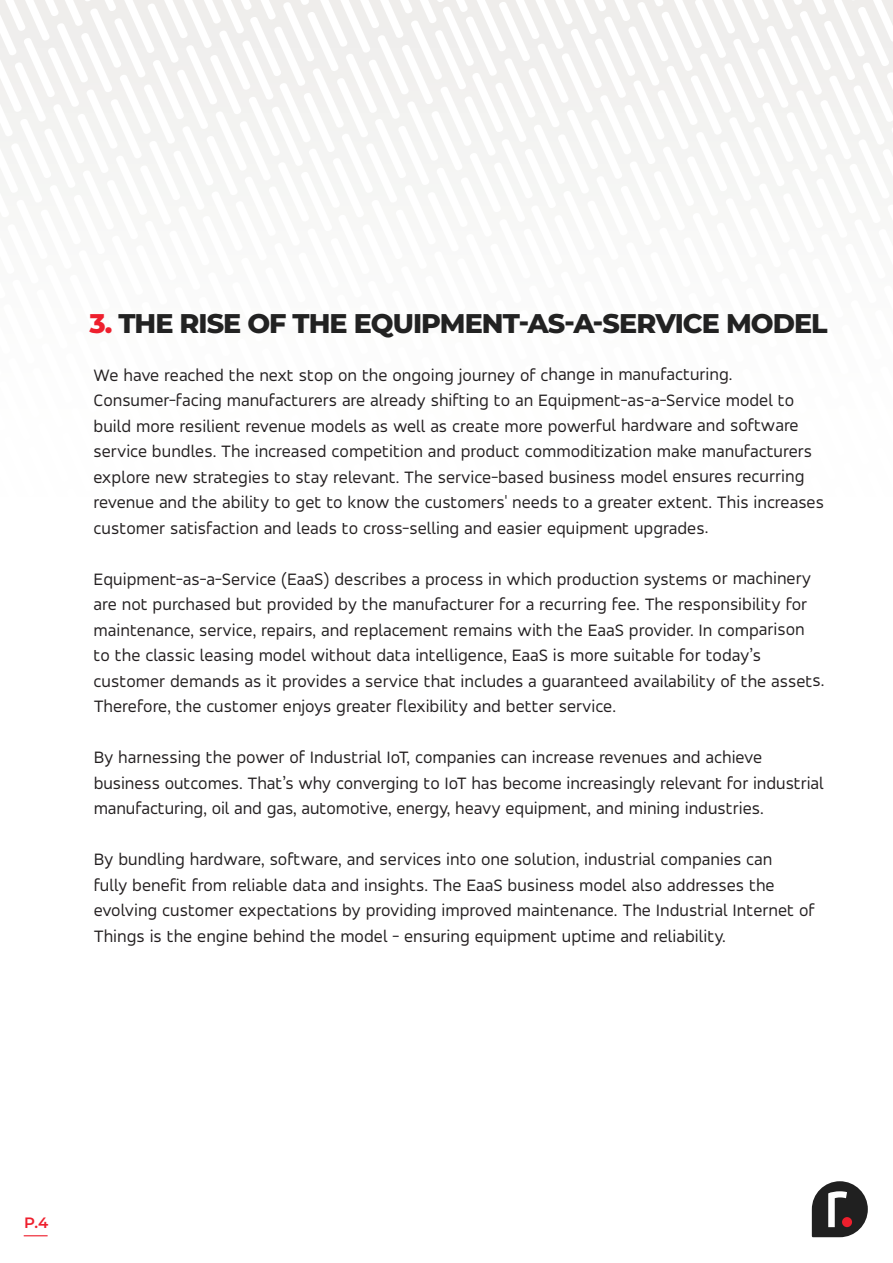
<style>
.page{position:relative;width:893px;height:1263px;background:#fff}
.page>*{position:absolute;margin:0;border:0;box-sizing:border-box;transform-origin:0 0}
.t1{font:800 27px "Montserrat";letter-spacing:-.035em;color:#222}
.t2{font:18px/25.5px "Accord";color:#231f20}
.t3{font:600 15px "Montserrat";color:#ee1f2d}
.s1{color:#ee1f2d}
</style>
<div class="page">
<svg style="left:553px;top:6px;width:337px;height:190px"></svg>
<svg style="left:812px;top:1181px;width:56px;height:56px"></svg>
<div style="left:842px;top:1217px;width:10px;height:10px;background:#ee1f2d;border-radius:50%"></div>
<svg style="left:23px;top:1235px;width:25px;height:1px"></svg>
<h1 class="t1" style="left:89px;top:304px;width:740px"><span class="s1">3.</span> THE RISE OF THE EQUIPMENT-AS-A-SERVICE MODEL</h1>
<p class="t2" style="left:94px;top:362px;width:732px">We have reached the next stop on the ongoing journey of change in manufacturing.<br>Consumer-facing manufacturers are already shifting to an Equipment-as-a-Service model to build more resilient revenue models as well as create more powerful hardware and software service bundles. The increased competition and product commoditization make manufacturers explore new strategies to stay relevant. The service-based business model ensures recurring revenue and the ability to get to know the customers' needs to a greater extent. This increases customer satisfaction and leads to cross-selling and easier equipment upgrades.</p>
<p class="t2" style="left:94px;top:566px;width:732px">Equipment-as-a-Service (EaaS) describes a process in which production systems or machinery are not purchased but provided by the manufacturer for a recurring fee. The responsibility for maintenance, service, repairs, and replacement remains with the EaaS provider. In comparison to the classic leasing model without data intelligence, EaaS is more suitable for today’s customer demands as it provides a service that includes a guaranteed availability of the assets.<br>Therefore, the customer enjoys greater flexibility and better service.</p>
<p class="t2" style="left:94px;top:744px;width:732px">By harnessing the power of Industrial IoT, companies can increase revenues and achieve business outcomes. That’s why converging to IoT has become increasingly relevant for industrial manufacturing, oil and gas, automotive, energy, heavy equipment, and mining industries.</p>
<p class="t2" style="left:94px;top:846px;width:722px">By bundling hardware, software, and services into one solution, industrial companies can<br>fully benefit from reliable data and insights. The EaaS business model also addresses the evolving customer expectations by providing improved maintenance. The Industrial Internet of Things is the engine behind the model - ensuring equipment uptime and reliability.</p>
<p class="t3" style="left:24px;top:1212px;width:26px">P.4</p>
</div>
